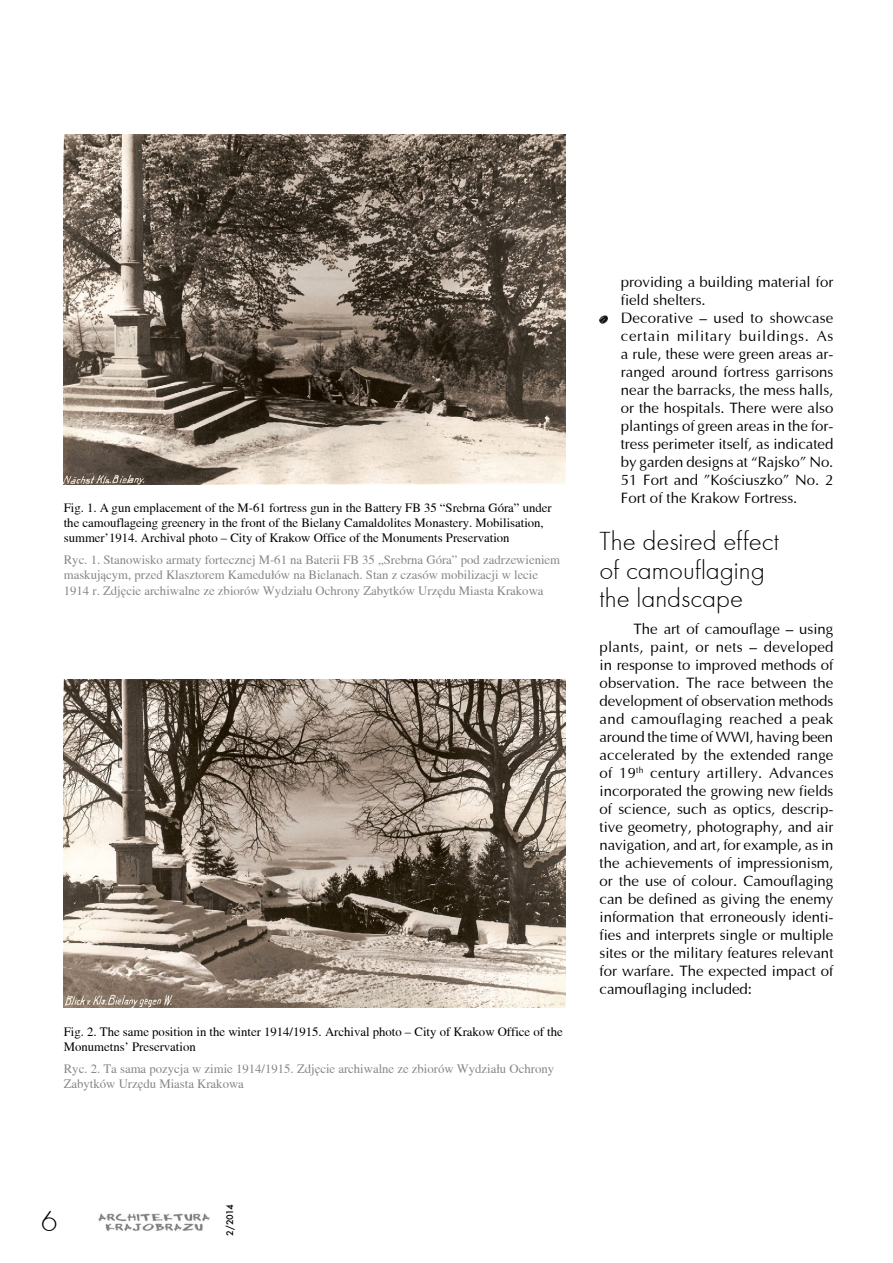
<style>
.page{position:relative;width:893px;height:1263px;background:#fff}
.page>*{position:absolute;margin:0;border:0;box-sizing:border-box;transform-origin:0 0}
.t1{font:30px "Futura TEE Ligh";color:#000}
.t2{font:27px/28.5px "Futura TEE Ligh";color:#000}
.t3{font:15px/18px "Ottawa";color:#000}
.t4{font:12.75px/15.3px "Toronto";color:#878787}
.t5{font:12.75px/15.3px "Toronto";color:#000}
.t6{font:500 10.05px "Futura TEE";color:#000}
</style>
<div class="page">
<img style="left:98px;top:1213px;width:111px;height:18px">
<svg style="left:600px;top:315px;width:8px;height:8px"></svg>
<img style="left:64px;top:134px;width:502px;height:350px">
<img style="left:64px;top:679px;width:502px;height:329px">
<p class="t5" style="left:64px;top:500px;width:489px">Fig. 1. A gun emplacement of the M-61 fortress gun in the Battery FB 35 “Srebrna Góra” under the camouflageing greenery in the front of the Bielany Camaldolites Monastery. Mobilisation, summer’1914. Archival photo – City of Krakow Office of the Monuments Preservation</p>
<p class="t4" style="left:64px;top:552px;width:498px">Ryc. 1. Stanowisko armaty fortecznej M-61 na Baterii FB 35 „Srebrna Góra” pod zadrzewieniem maskującym, przed Klasztorem Kamedułów na Bielanach. Stan z czasów mobilizacji w lecie<br>1914 r. Zdjęcie archiwalne ze zbiorów Wydziału Ochrony Zabytków Urzędu Miasta Krakowa</p>
<p class="t5" style="left:64px;top:1024px;width:500px">Fig. 2. The same position in the winter 1914/1915. Archival photo – City of Krakow Office of the<br>Monumetns’ Preservation</p>
<p class="t4" style="left:64px;top:1061px;width:492px">Ryc. 2. Ta sama pozycja w zimie 1914/1915. Zdjęcie archiwalne ze zbiorów Wydziału Ochrony<br>Zabytków Urzędu Miasta Krakowa</p>
<p class="t3" style="left:621px;top:273px;width:214px">providing a building material for field shelters.<br>Decorative – used to showcase certain military buildings. As a rule, these were green areas ar&shy;ranged around fortress garrisons near the barracks, the mess halls, or the hospitals. There were also plantings of green areas in the for&shy;tress perimeter itself, as indicated by garden designs at “Rajsko” No.<br>51 Fort and ”Kościuszko” No. 2<br>Fort of the Krakow Fortress.</p>
<h2 class="t2" style="left:600px;top:527px;width:181px">The desired effect of camouflaging the landscape</h2>
<p class="t3" style="left:600px;top:619px;width:235px;text-align:justify;text-indent:34px">The art of camouflage – using plants, paint, or nets – developed in response to improved methods of observation. The race between the development of observation methods and camouflaging reached a peak around the time of WWI, having been accelerated by the extended range of 19<sup>th</sup> century artillery. Advances incorporated the growing new fields of science, such as optics, descrip&shy;tive geometry, photography, and air navigation, and art, for example, as in the achievements of impressionism, or the use of colour. Camouflaging can be defined as giving the enemy information that erroneously identi&shy;fies and interprets single or multiple sites or the military features relevant for warfare. The expected impact of camouflaging included:</p>
<h1 class="t1" style="left:41px;top:1204px;width:18px">6</h1>
<p class="t6" style="left:224px;top:1236px;width:33px;rotate:-90deg">2/2014</p>
</div>
